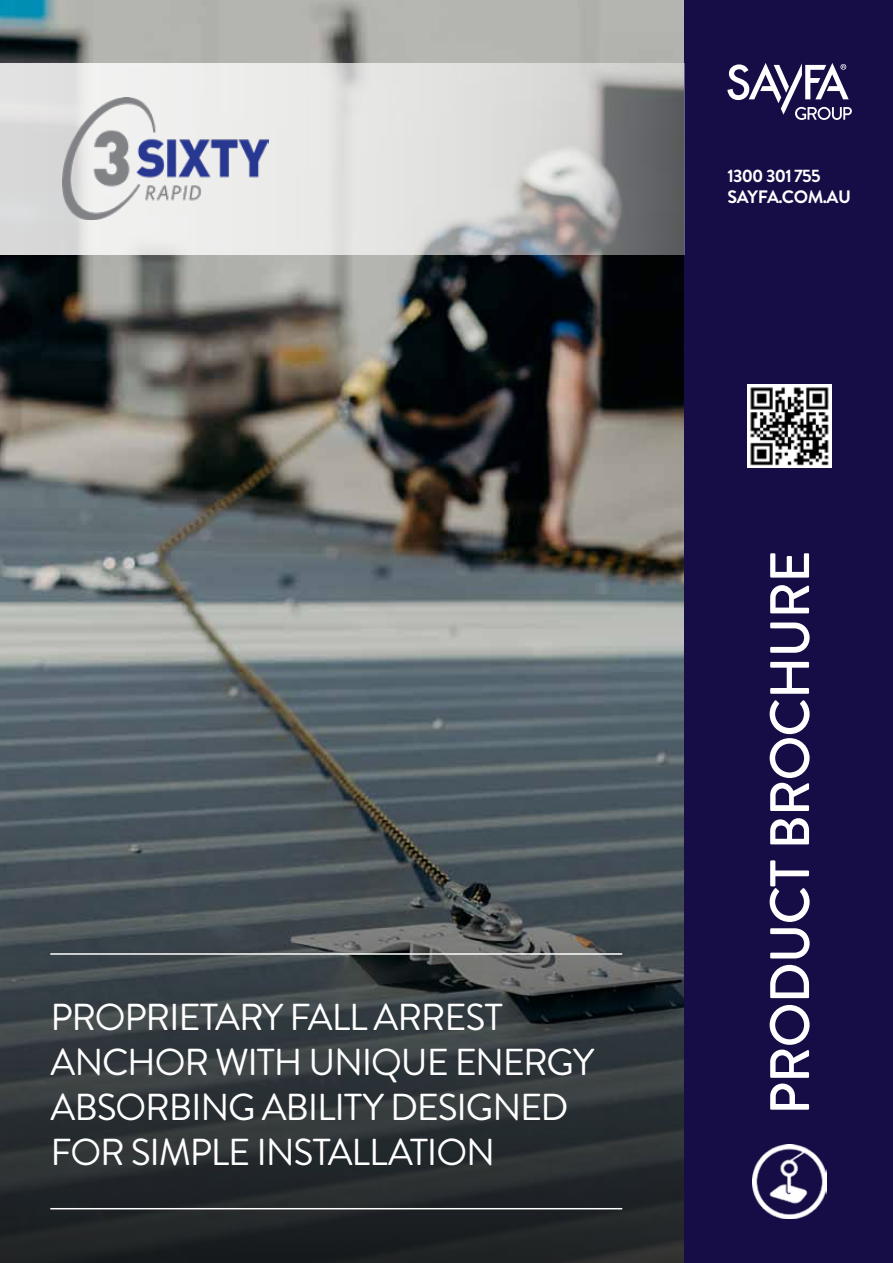
<style>
.page{position:relative;width:893px;height:1263px;background:#fff}
.page>*{position:absolute;margin:0;border:0;box-sizing:border-box;transform-origin:0 0}
.t1{font:500 55.5px "Brandon Grotesque";letter-spacing:-.02em;color:#fff}
.t2{font:37.5px/45px "Brandon Grotesque";letter-spacing:-.03em;color:#fff}
.t3{font:700 18px/21px "Brandon Grotesque";letter-spacing:-.04em;color:#fff}
</style>
<div class="page">
<img style="left:0;top:0;width:685px;height:655px">
<svg style="left:0;top:655px;width:685px;height:608px;background:#40484d"></svg>
<div style="left:685px;top:0;width:208px;height:1263px;background:#160d47"></div>
<svg style="left:0;top:63px;width:685px;height:191px;background:#cdcdcc"></svg>
<hr style="left:50px;top:1208px;width:572px;height:1px;background:#fff">
<img style="left:753px;top:1145px;width:74px;height:73px">
<svg style="left:727px;top:63px;width:125px;height:57px"></svg>
<img style="left:748px;top:385px;width:83px;height:82px">
<hr style="left:50px;top:953px;width:572px;height:2px;background:#fff">
<img style="left:63px;top:98px;width:206px;height:121px">
<p class="t3" style="left:727px;top:166px;width:125px">1300 301 755<br>SAYFA.COM.AU</p>
<p class="t2" style="left:51px;top:995px;width:545px">PROPRIETARY FALL ARREST<br>ANCHOR WITH UNIQUE ENERGY<br>ABSORBING ABILITY DESIGNED<br>FOR SIMPLE INSTALLATION</p>
<h1 class="t1" style="left:752px;top:1115px;width:566px;rotate:-90deg">PRODUCT BROCHURE</h1>
</div>
